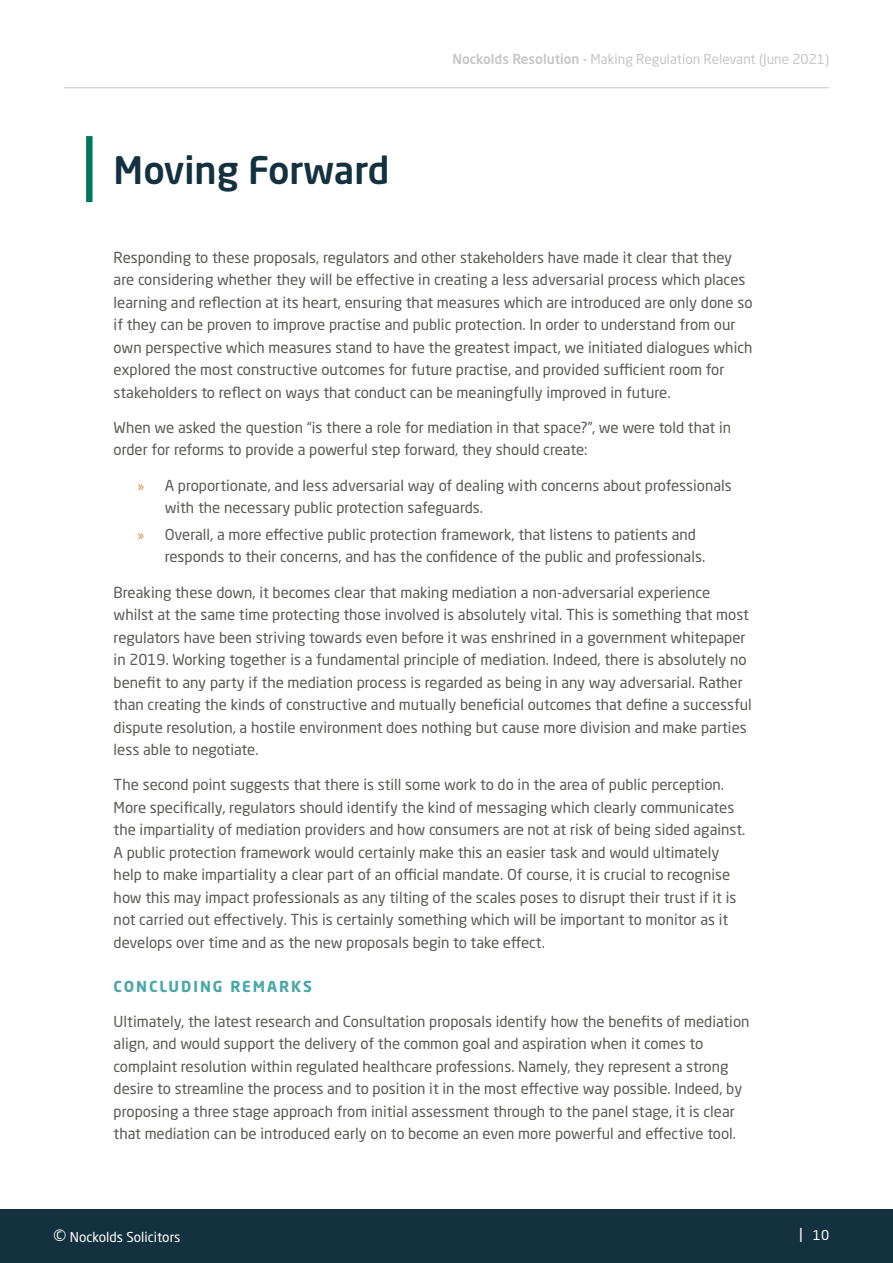
<style>
.page{position:relative;width:893px;height:1263px;background:#fff}
.page>*{position:absolute;margin:0;border:0;box-sizing:border-box;transform-origin:0 0}
.t1{font:500 37.5px "Neo Sans Std";color:#13313f}
.t2{font:15px/22.5px "Neo Sans Std";color:#5a5956}
.t3{font:700 15px "Neo Sans Std";letter-spacing:.13em;color:#4ca7a8}
.t4{font:13.5px "Neo Sans Std";color:#c6c6c6}
.t5{font:13.5px "Neo Sans Std";color:#fff}
.s1{font-weight:500}
.s2{font-family:"Myriad Pro";color:#e7782c}
.s3{font-size:18px}
.s4{font-size:15px}
</style>
<div class="page">
<div style="left:0;top:1209px;width:893px;height:54px;background:#13313f"></div>
<hr style="left:64px;top:87px;width:765px;height:1px;background:#c6c6c6">
<div style="left:86px;top:136px;width:7px;height:66px;background:#00785c"></div>
<h1 class="t1" style="left:114px;top:147px;width:277px">Moving Forward</h1>
<p class="t4" style="left:453px;top:51px;width:378px"><span class="s1">Nockolds Resolution -</span> Making Regulation Relevant (June 2021)</p>
<p class="t2" style="left:114px;top:246px;width:640px">Responding to these proposals, regulators and other stakeholders have made it clear that they are considering whether they will be effective in creating a less adversarial process which places learning and reflection at its heart, ensuring that measures which are introduced are only done so if they can be proven to improve practise and public protection. In order to understand from our own perspective which measures stand to have the greatest impact, we initiated dialogues which explored the most constructive outcomes for future practise, and provided sufficient room for stakeholders to reflect on ways that conduct can be meaningfully improved in future.</p>
<p class="t2" style="left:114px;top:416px;width:619px">When we asked the question “is there a role for mediation in that space?”, we were told that in order for reforms to provide a powerful step forward, they should create:</p>
<p class="t2" style="left:165px;top:474px;width:569px;text-indent:-27px"><span class="s2">»</span> A proportionate, and less adversarial way of dealing with concerns about professionals with the necessary public protection safeguards.</p>
<p class="t2" style="left:165px;top:523px;width:542px;text-indent:-27px"><span class="s2">»</span> Overall, a more effective public protection framework, that listens to patients and responds to their concerns, and has the confidence of the public and professionals.</p>
<p class="t2" style="left:114px;top:581px;width:640px">Breaking these down, it becomes clear that making mediation a non-adversarial experience whilst at the same time protecting those involved is absolutely vital. This is something that most regulators have been striving towards even before it was enshrined in a government whitepaper in 2019. Working together is a fundamental principle of mediation. Indeed, there is absolutely no benefit to any party if the mediation process is regarded as being in any way adversarial. Rather than creating the kinds of constructive and mutually beneficial outcomes that define a successful dispute resolution, a hostile environment does nothing but cause more division and make parties less able to negotiate.</p>
<p class="t2" style="left:114px;top:773px;width:633px">The second point suggests that there is still some work to do in the area of public perception.<br>More specifically, regulators should identify the kind of messaging which clearly communicates the impartiality of mediation providers and how consumers are not at risk of being sided against.<br>A public protection framework would certainly make this an easier task and would ultimately help to make impartiality a clear part of an official mandate. Of course, it is crucial to recognise how this may impact professionals as any tilting of the scales poses to disrupt their trust if it is not carried out effectively. This is certainly something which will be important to monitor as it develops over time and as the new proposals begin to take effect.</p>
<p class="t3" style="left:114px;top:976px;width:200px">CONCLUDING REMARKS</p>
<p class="t2" style="left:114px;top:1010px;width:637px">Ultimately, the latest research and Consultation proposals identify how the benefits of mediation align, and would support the delivery of the common goal and aspiration when it comes to complaint resolution within regulated healthcare professions. Namely, they represent a strong desire to streamline the process and to position it in the most effective way possible. Indeed, by proposing a three stage approach from initial assessment through to the panel stage, it is clear that mediation can be introduced early on to become an even more powerful and effective tool.</p>
<p class="t5" style="left:53px;top:1229px;width:129px"><span class="s3">©</span> Nockolds Solicitors</p>
<p class="t5" style="left:799px;top:1227px;width:32px"><span class="s4">|</span> 10</p>
</div>
